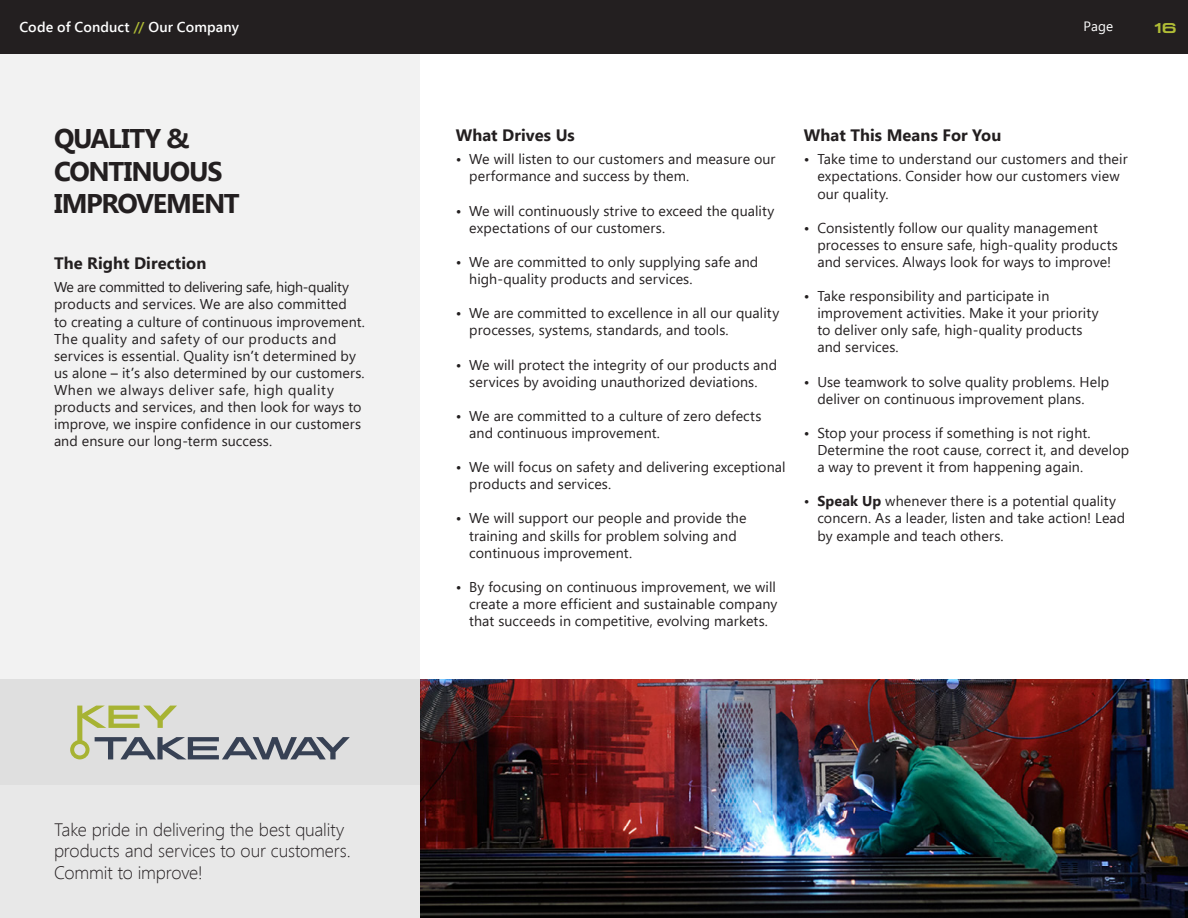
<style>
.page{position:relative;width:1188px;height:918px;background:#fff}
.page>*{position:absolute;margin:0;border:0;box-sizing:border-box;transform-origin:0 0}
.t1{font:700 27px/32.4px "Segoe UI";letter-spacing:-.05em;color:#231f20}
.t2{font:300 18px/21.6px "Segoe UI";letter-spacing:-.01em;color:#241f21}
.t3{font:700 16.5px "Segoe UI";letter-spacing:.005em;color:#231f20}
.t4{font:14.25px/17.1px "Segoe UI";letter-spacing:.005em;color:#231f20}
.t5{font:600 14.25px "Segoe UI";letter-spacing:.005em;color:#fff}
.t6{font:500 14.25px "Miedinger";color:#b0bc36}
.t7{font:13.5px "Segoe UI";color:#fff}
.s1{color:#b0bc36}
.s2{font-weight:600}
.s3{font-weight:700}
</style>
<div class="page">
<div style="left:0;top:0;width:1188px;height:54px;background:#231f20"></div>
<div style="left:0;top:54px;width:420px;height:864px;background:#f2f2f2"></div>
<div style="left:0;top:680px;width:420px;height:238px;background:#e8e8e8"></div>
<div style="left:0;top:680px;width:420px;height:105px;background:#dfdfdf"></div>
<svg style="left:70px;top:706px;width:280px;height:53px"></svg>
<img style="left:420px;top:680px;width:768px;height:238px">
<p class="t5" style="left:19px;top:17px;width:221px">Code of Conduct <span class="s1">//</span> Our Company</p>
<p class="t7" style="left:1084px;top:19px;width:31px">Page</p>
<p class="t6" style="left:1154px;top:19px;width:24px">16</p>
<h1 class="t1" style="left:54px;top:123px;width:187px">QUALITY &amp;<br>CONTINUOUS<br>IMPROVEMENT</h1>
<p class="t3" style="left:456px;top:125px;width:121px">What Drives Us</p>
<p class="t4" style="left:469px;top:151px;width:308px;text-indent:-13px"><span class="s2">•</span> We will listen to our customers and measure our performance and success by them.</p>
<p class="t4" style="left:469px;top:202px;width:307px;text-indent:-13px"><span class="s2">•</span> We will continuously strive to exceed the quality expectations of our customers.</p>
<p class="t4" style="left:469px;top:254px;width:291px;text-indent:-13px"><span class="s2">•</span> We are committed to only supplying safe and high-quality products and services.</p>
<p class="t4" style="left:469px;top:305px;width:311px;text-indent:-13px"><span class="s2">•</span> We are committed to excellence in all our quality processes, systems, standards, and tools.</p>
<p class="t4" style="left:456px;top:356px;width:323px;text-align:center"><span class="s2">•</span> We will protect the integrity of our products and services by avoiding unauthorized deviations.</p>
<p class="t4" style="left:469px;top:407px;width:294px;text-indent:-13px"><span class="s2">•</span> We are committed to a culture of zero defects and continuous improvement.</p>
<p class="t4" style="left:469px;top:459px;width:318px;text-indent:-13px"><span class="s2">•</span> We will focus on safety and delivering exceptional products and services.</p>
<p class="t4" style="left:469px;top:510px;width:279px;text-indent:-13px"><span class="s2">•</span> We will support our people and provide the training and skills for problem solving and continuous improvement.</p>
<p class="t4" style="left:469px;top:578px;width:310px;text-align:justify;text-indent:-13px"><span class="s2">•</span> By focusing on continuous improvement, we will create a more efficient and sustainable company that succeeds in competitive, evolving markets.</p>
<p class="t3" style="left:54px;top:253px;width:154px">The Right Direction</p>
<p class="t4" style="left:54px;top:279px;width:313px">We are committed to delivering safe, high-quality products and services. We are also committed<br>to creating a culture of continuous improvement.<br>The quality and safety of our products and services is essential. Quality isn<span class="s2">’</span>t determined by us alone <span class="s2">–</span> it<span class="s2">’</span>s also determined by our customers.<br>When we always deliver safe, high quality products and services, and then look for ways to improve, we inspire confidence in our customers and ensure our long-term success.</p>
<p class="t3" style="left:804px;top:125px;width:199px">What This Means For You</p>
<p class="t4" style="left:817px;top:151px;width:312px;text-indent:-13px"><span class="s2">•</span> Take time to understand our customers and their expectations. Consider how our customers view our quality.</p>
<p class="t4" style="left:817px;top:219px;width:302px;text-indent:-13px"><span class="s2">•</span> Consistently follow our quality management processes to ensure safe, high-quality products and services. Always look for ways to improve!</p>
<p class="t4" style="left:817px;top:288px;width:283px;text-indent:-13px"><span class="s2">•</span> Take responsibility and participate in improvement activities. Make it your priority to deliver only safe, high-quality products and services.</p>
<p class="t4" style="left:817px;top:373px;width:293px;text-indent:-13px"><span class="s2">•</span> Use teamwork to solve quality problems. Help deliver on continuous improvement plans.</p>
<p class="t4" style="left:817px;top:425px;width:313px;text-indent:-13px"><span class="s2">•</span> Stop your process if something is not right.<br>Determine the root cause, correct it, and develop a way to prevent it from happening again.</p>
<p class="t4" style="left:817px;top:493px;width:310px;text-indent:-13px"><span class="s2">•</span> <span class="s3">Speak Up</span> whenever there is a potential quality concern. As a leader, listen and take action! Lead by example and teach others.</p>
<p class="t2" style="left:54px;top:818px;width:298px">Take pride in delivering the best quality products and services to our customers.<br>Commit to improve!</p>
</div>
